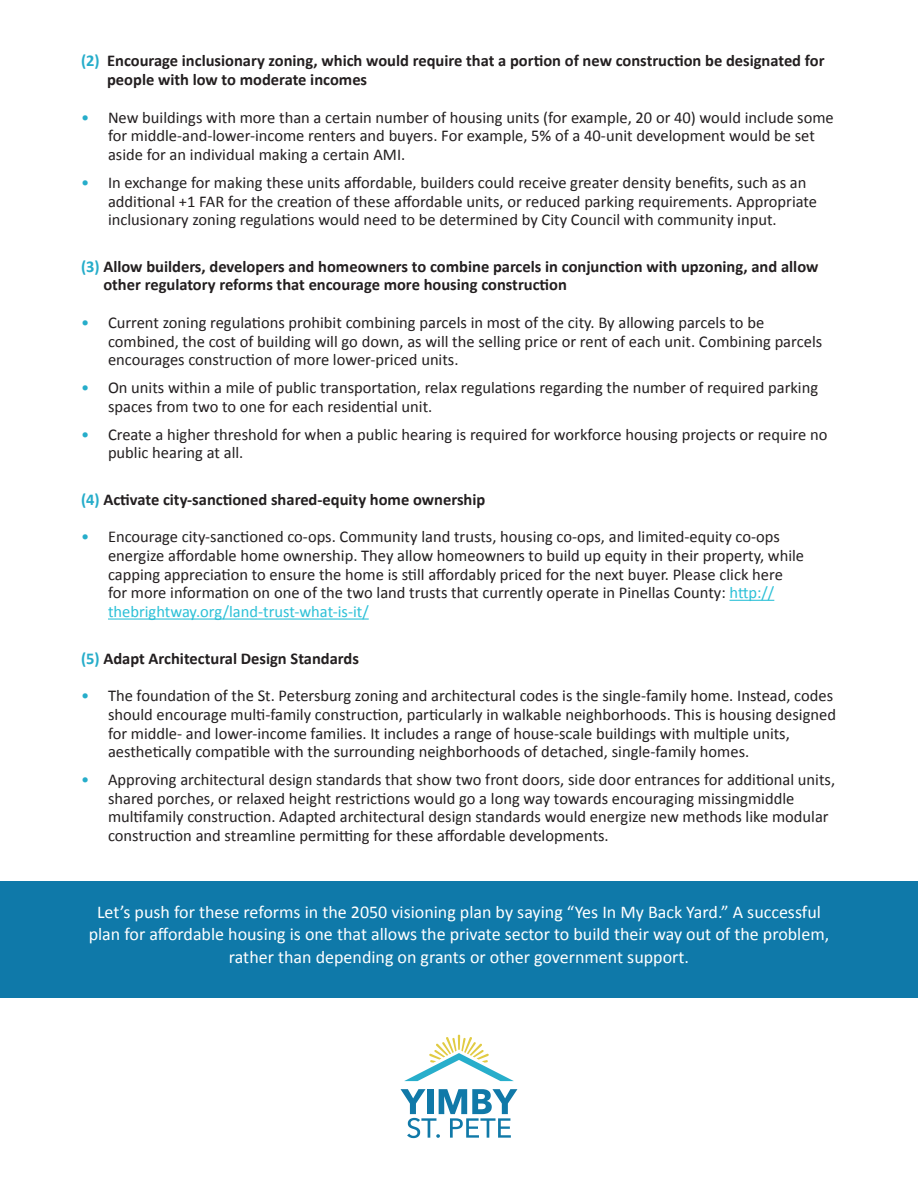
<style>
.page{position:relative;width:918px;height:1188px;background:#fff}
.page>*{position:absolute;margin:0;border:0;box-sizing:border-box;transform-origin:0 0}
.bodytext{font:18px/22.5px "Calibri";color:#fff;text-align:center}
.t1{font:16.5px/18.8px "Calibri";color:#231f20}
.boldblacksubhead{font:700 16.5px/18.8px "Calibri";color:#231f20}
.bodytext-2{font:700 16.5px/18.8px "Calibri";color:#231f20}
.s1{color:#26adca}
.s2{color:#2bc0d7}
</style>
<div class="page">
<div style="left:0;top:882px;width:918px;height:116px;background:#0f79a9"></div>
<hr style="left:730px;top:600px;width:44px;height:1px;background:#2bc0d7">
<hr style="left:108px;top:619px;width:261px;height:1px;background:#2bc0d7">
<svg style="left:401px;top:1089px;width:116px;height:49px"></svg>
<svg style="left:404px;top:1035px;width:110px;height:46px"></svg>
<p class="boldblacksubhead" style="left:107px;top:52px;width:719px;text-indent:-26px"><span class="s1">(2)</span> Encourage inclusionary zoning, which would require that a portion of new construction be designated for people with low to moderate incomes</p>
<p class="t1" style="left:108px;top:108px;width:727px;text-indent:-27px"><span class="s1">•</span> New buildings with more than a certain number of housing units (for example, 20 or 40) would include some for middle-and-lower-income renters and buyers. For example, 5% of a 40-unit development would be set aside for an individual making a certain AMI.</p>
<p class="t1" style="left:108px;top:173px;width:711px;text-indent:-27px"><span class="s1">•</span> In exchange for making these units affordable, builders could receive greater density benefits, such as an additional +1 FAR for the creation of these affordable units, or reduced parking requirements. Appropriate inclusionary zoning regulations would need to be determined by City Council with community input.</p>
<p class="bodytext-2" style="left:103px;top:257px;width:717px;text-indent:-22px"><span class="s1">(3)</span> Allow builders, developers and homeowners to combine parcels in conjunction with upzoning, and allow other regulatory reforms that encourage more housing construction</p>
<p class="t1" style="left:108px;top:313px;width:716px;text-indent:-27px"><span class="s1">•</span> Current zoning regulations prohibit combining parcels in most of the city. By allowing parcels to be combined, the cost of building will go down, as will the selling price or rent of each unit. Combining parcels encourages construction of more lower-priced units.</p>
<p class="t1" style="left:108px;top:378px;width:712px;text-indent:-27px"><span class="s1">•</span> On units within a mile of public transportation, relax regulations regarding the number of required parking spaces from two to one for each residential unit.</p>
<p class="t1" style="left:108px;top:425px;width:721px;text-indent:-27px"><span class="s1">•</span> Create a higher threshold for when a public hearing is required for workforce housing projects or require no public hearing at all.</p>
<p class="boldblacksubhead" style="left:81px;top:490px;width:406px"><span class="s1">(4)</span> Activate city-sanctioned shared-equity home ownership</p>
<p class="t1" style="left:108px;top:527px;width:698px;text-indent:-27px"><span class="s1">•</span> Encourage city-sanctioned co-ops. Community land trusts, housing co-ops, and limited-equity co-ops energize affordable home ownership. They allow homeowners to build up equity in their property, while capping appreciation to ensure the home is still affordably priced for the next buyer. Please click here for more information on one of the two land trusts that currently operate in Pinellas County: <span class="s2">http:// thebrightway.org/land-trust-what-is-it/</span></p>
<p class="boldblacksubhead" style="left:81px;top:649px;width:280px"><span class="s1">(5)</span> Adapt Architectural Design Standards</p>
<p class="t1" style="left:108px;top:686px;width:730px;text-indent:-27px"><span class="s1">•</span> The foundation of the St. Petersburg zoning and architectural codes is the single-family home. Instead, codes should encourage multi-family construction, particularly in walkable neighborhoods. This is housing designed for middle- and lower-income families. It includes a range of house-scale buildings with multiple units, aesthetically compatible with the surrounding neighborhoods of detached, single-family homes.</p>
<p class="t1" style="left:108px;top:770px;width:729px;text-indent:-27px"><span class="s1">•</span> Approving architectural design standards that show two front doors, side door entrances for additional units, shared porches, or relaxed height restrictions would go a long way towards encouraging missingmiddle multifamily construction. Adapted architectural design standards would energize new methods like modular construction and streamline permitting for these affordable developments.</p>
<p class="bodytext" style="left:89px;top:900px;width:742px">Let’s push for these reforms in the 2050 visioning plan by saying “Yes In My Back Yard.” A successful plan for affordable housing is one that allows the private sector to build their way out of the problem, rather than depending on grants or other government support.</p>
</div>
